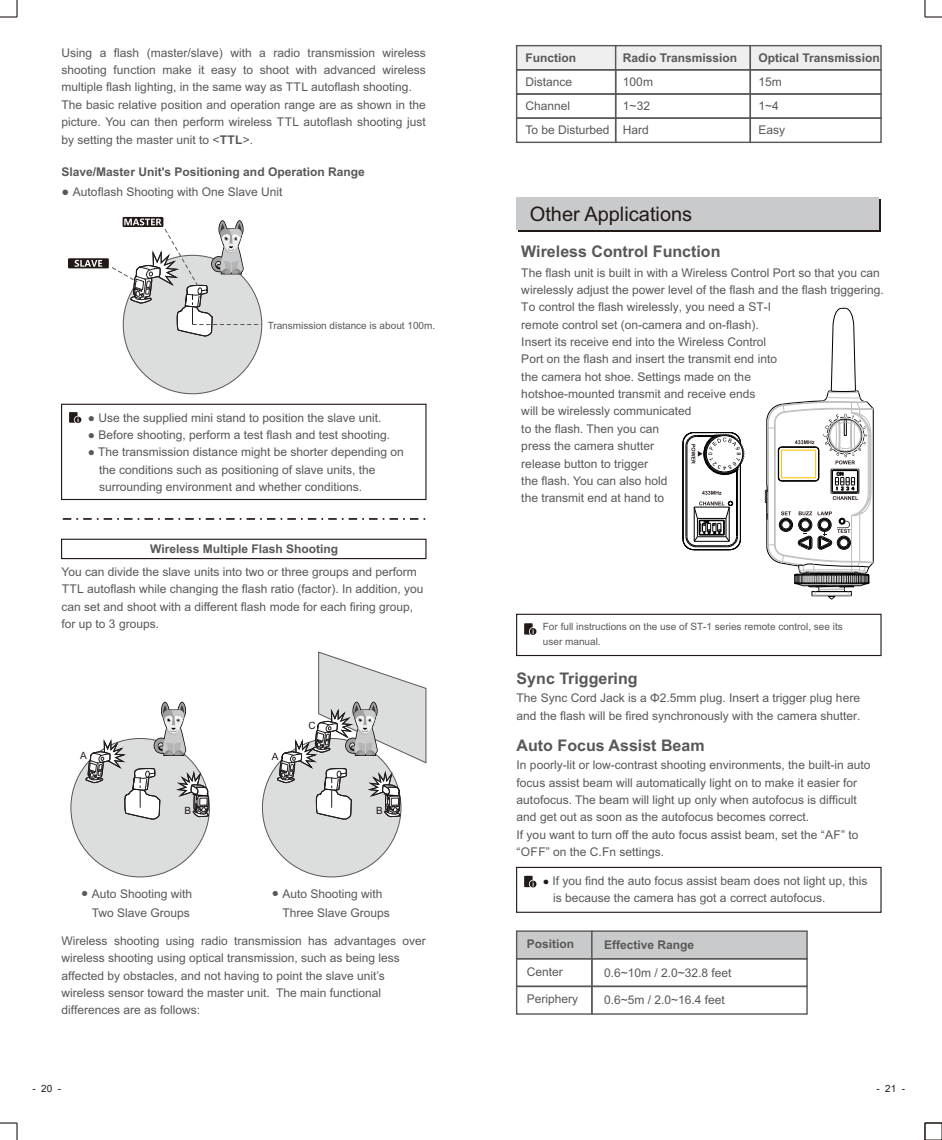
<style>
.page{position:relative;width:942px;height:1140px;background:#fff}
.page>*{position:absolute;margin:0;border:0;box-sizing:border-box;transform-origin:0 0}
.t1{font:20px "Arial";color:#231916}
.t2{font:700 16px "Arial";color:#595857}
.t3{font:12px/17.4px "Arial";color:#595857}
.t4{font:700 12px "Arial";color:#595857}
.t5{font:10px/14.6px "Arial";color:#595857}
.t6{font:10px "Arial";color:#231916}
.s1{font-weight:700}
.s2{font-family:"Microsoft Ya Hei"}
.s3{font-family:"Arial Unicode MS"}
.s4{font-family:"Microsoft Ya Hei";font-size:10px;color:#231916}
</style>
<div class="page">
<svg style="left:0;top:0;width:18px;height:18px"></svg>
<svg style="left:924px;top:0;width:17px;height:18px"></svg>
<svg style="left:0;top:1122px;width:18px;height:18px"></svg>
<svg style="left:924px;top:1122px;width:17px;height:18px"></svg>
<div style="left:123px;top:255px;width:139px;height:139px;background:#dcdddd;border:1px solid #595857;border-radius:50%"></div>
<svg style="left:68px;top:217px;width:194px;height:119px"></svg>
<div style="left:61px;top:404px;width:365px;height:96px;border:1px solid #231916"></div>
<div style="left:69px;top:412px;width:9px;height:11px;background:#231916"></div>
<div style="left:74px;top:416px;width:8px;height:8px;border:2px solid #fff;border-radius:50%"></div>
<svg style="left:75px;top:416px;width:6px;height:7px"></svg>
<div style="left:61px;top:538px;width:365px;height:21px;border:1px solid #231916"></div>
<div style="left:71px;top:738px;width:138px;height:139px;background:#dcdddd;border:1px solid #595857;border-radius:50%"></div>
<svg style="left:85px;top:701px;width:124px;height:118px"></svg>
<div style="left:515px;top:45px;width:101px;height:26px;background:#efeff0;border:1px solid #595857"></div>
<div style="left:515px;top:69px;width:101px;height:26px;border:1px solid #595857"></div>
<div style="left:515px;top:117px;width:101px;height:26px;border:1px solid #595857"></div>
<div style="left:515px;top:93px;width:101px;height:26px;border:1px solid #595857"></div>
<div style="left:614px;top:45px;width:136px;height:26px;background:#efeff0;border:1px solid #595857"></div>
<div style="left:614px;top:69px;width:136px;height:26px;border:1px solid #595857"></div>
<div style="left:614px;top:117px;width:136px;height:26px;border:1px solid #595857"></div>
<div style="left:614px;top:93px;width:136px;height:26px;border:1px solid #595857"></div>
<div style="left:749px;top:45px;width:132px;height:26px;background:#efeff0;border:1px solid #595857"></div>
<div style="left:749px;top:69px;width:132px;height:26px;border:1px solid #595857"></div>
<div style="left:749px;top:117px;width:132px;height:26px;border:1px solid #595857"></div>
<div style="left:749px;top:93px;width:132px;height:26px;border:1px solid #595857"></div>
<div style="left:262px;top:738px;width:139px;height:139px;background:#dcdddd;border:1px solid #595857;border-radius:50%"></div>
<svg style="left:277px;top:651px;width:149px;height:168px"></svg>
<div style="left:518px;top:199px;width:362px;height:33px;background:#231916"></div>
<div style="left:516px;top:197px;width:362px;height:33px;background:#c9cacb"></div>
<div style="left:516px;top:613px;width:365px;height:43px;border:1px solid #231916"></div>
<div style="left:524px;top:623px;width:8px;height:11px;background:#231916"></div>
<div style="left:528px;top:627px;width:9px;height:8px;border:2px solid #fff;border-radius:50%"></div>
<svg style="left:529px;top:628px;width:7px;height:7px"></svg>
<svg style="left:764px;top:308px;width:109px;height:291px"></svg>
<hr style="left:682px;top:443px;width:1px;height:96px;background:#000">
<hr style="left:685px;top:446px;width:1px;height:90px;background:#000">
<hr style="left:686px;top:446px;width:1px;height:90px;background:#000">
<hr style="left:735px;top:471px;width:1px;height:65px;background:#000">
<hr style="left:737px;top:470px;width:1px;height:66px;background:#000">
<hr style="left:739px;top:463px;width:1px;height:76px;background:#000">
<svg style="left:702px;top:491px;width:19px;height:4px"></svg>
<svg style="left:682px;top:501px;width:59px;height:49px"></svg>
<svg style="left:682px;top:432px;width:62px;height:44px"></svg>
<div style="left:516px;top:866px;width:365px;height:46px;border:1px solid #231916"></div>
<div style="left:524px;top:875px;width:8px;height:12px;background:#231916"></div>
<div style="left:528px;top:879px;width:9px;height:9px;border:2px solid #fff;border-radius:50%"></div>
<svg style="left:529px;top:880px;width:7px;height:7px"></svg>
<div style="left:515px;top:958px;width:77px;height:29px;border:1px solid #595857"></div>
<div style="left:515px;top:985px;width:77px;height:29px;border:1px solid #595857"></div>
<div style="left:515px;top:930px;width:77px;height:29px;background:#c9cacb;border:1px solid #595857"></div>
<div style="left:591px;top:958px;width:216px;height:29px;border:1px solid #595857"></div>
<div style="left:591px;top:985px;width:216px;height:29px;border:1px solid #595857"></div>
<div style="left:591px;top:930px;width:216px;height:29px;background:#c9cacb;border:1px solid #595857"></div>
<svg style="left:63px;top:518px;width:363px;height:2px"></svg>
<p class="t3" style="left:62px;top:45px;width:366px">Using a flash (master/slave) with a radio transmission wireless shooting function make it easy to shoot with advanced wireless multiple flash lighting, in the same way as TTL autoflash shooting.<br>The basic relative position and operation range are as shown in the picture. You can then perform wireless TTL autoflash shooting just by setting the master unit to &lt;<span class="s1">TTL</span>&gt;.</p>
<p class="t4" style="left:62px;top:167px;width:304px">Slave/Master Unit's Positioning and Operation Range</p>
<p class="t3" style="left:62px;top:184px;width:222px"><span class="s2">●</span> Autoflash Shooting with One Slave Unit</p>
<p class="t5" style="left:267px;top:319px;width:169px">Transmission distance is about 100m.</p>
<p class="t3" style="left:88px;top:410px;width:295px">● Use the supplied mini stand to position the slave unit.</p>
<p class="t3" style="left:88px;top:427px;width:304px">● Before shooting, perform a test flash and test shooting.</p>
<p class="t3" style="left:99px;top:444px;width:306px;text-indent:-11px">● The transmission distance might be shorter depending on the conditions such as positioning of slave units, the surrounding environment and whether conditions.</p>
<p class="t4" style="left:150px;top:544px;width:189px">Wireless Multiple Flash Shooting</p>
<p class="t3" style="left:62px;top:564px;width:363px">You can divide the slave units into two or three groups and perform TTL autoflash while changing the flash ratio (factor). In addition, you can set and shoot with a different flash mode for each firing group, for up to 3 groups.</p>
<p class="t6" style="left:80px;top:751px;width:8px">A</p>
<p class="t6" style="left:184px;top:806px;width:8px">B</p>
<p class="t6" style="left:272px;top:752px;width:8px">A</p>
<p class="t6" style="left:308px;top:722px;width:9px">C</p>
<p class="t6" style="left:376px;top:806px;width:8px">B</p>
<p class="t3" style="left:81px;top:886px;width:112px;line-height:18.4px;text-align:right"><span class="s3">●</span> Auto Shooting with<br>Two Slave Groups</p>
<p class="t3" style="left:282px;top:886px;width:109px;line-height:18.4px;text-indent:-11px"><span class="s3">●</span> Auto Shooting with<br>Three Slave Groups</p>
<p class="t3" style="left:61px;top:932px;width:366px">Wireless shooting using radio transmission has advantages over wireless shooting using optical transmission, such as being less affected by obstacles, and not having to point the slave unit’s wireless sensor toward the master unit. The main functional differences are as follows:</p>
<p class="t4" style="left:525px;top:53px;width:52px">Function</p>
<p class="t3" style="left:525px;top:71px;width:86px;line-height:24.2px">Distance<br>Channel<br>To be Disturbed</p>
<p class="t4" style="left:622px;top:53px;width:116px">Radio Transmission</p>
<p class="t3" style="left:622px;top:71px;width:32px;line-height:24.2px">100m<br>1~32<br>Hard</p>
<p class="t4" style="left:758px;top:53px;width:123px">Optical Transmission</p>
<p class="t3" style="left:758px;top:71px;width:28px;line-height:24.2px">15m<br>1~4<br>Easy</p>
<h1 class="t1" style="left:529px;top:206px;width:164px">Other Applications</h1>
<h2 class="t2" style="left:521px;top:245px;width:200px">Wireless Control Function</h2>
<p class="t3" style="left:521px;top:265px;width:364px">The flash unit is built in with a Wireless Control Port so that you can wirelessly adjust the power level of the flash and the flash triggering.<br>To control the flash wirelessly, you need a ST-I<br>remote control set (on-camera and on-flash).<br>Insert its receive end into the Wireless Control<br>Port on the flash and insert the transmit end into<br>the camera hot shoe. Settings made on the<br>hotshoe-mounted transmit and receive ends<br>will be wirelessly communicated<br>to the flash. Then you can<br>press the camera shutter<br>release button to trigger<br>the flash. You can also hold<br>the transmit end at hand to</p>
<p class="t5" style="left:542px;top:620px;width:301px">For full instructions on the use of ST-1 series remote control, see its user manual.</p>
<h2 class="t2" style="left:516px;top:672px;width:122px">Sync Triggering</h2>
<p class="t3" style="left:516px;top:690px;width:345px">The Sync Cord Jack is a Φ2.5mm plug. Insert a trigger plug here and the flash will be fired synchronously with the camera shutter.</p>
<h2 class="t2" style="left:516px;top:739px;width:189px">Auto Focus Assist Beam</h2>
<p class="t3" style="left:516px;top:757px;width:355px">In poorly-lit or low-contrast shooting environments, the built-in auto focus assist beam will automatically light on to make it easier for autofocus. The beam will light up only when autofocus is difficult and get out as soon as the autofocus becomes correct.<br>If you want to turn off the auto focus assist beam, set the “AF” to “OFF” on the C.Fn settings.</p>
<p class="t3" style="left:553px;top:872px;width:316px;text-indent:-10px"><span class="s4">●</span> If you find the auto focus assist beam does not light up, this is because the camera has got a correct autofocus.</p>
<p class="t4" style="left:526px;top:939px;width:49px">Position</p>
<p class="t3" style="left:526px;top:963px;width:38px">Center</p>
<p class="t3" style="left:526px;top:991px;width:53px">Periphery</p>
<p class="t4" style="left:604px;top:940px;width:92px">Effective Range</p>
<p class="t3" style="left:604px;top:965px;width:129px">0.6~10m / 2.0~32.8 feet</p>
<p class="t3" style="left:604px;top:992px;width:122px">0.6~5m / 2.0~16.4 feet</p>
<p class="t6" style="left:32px;top:1084px;width:30px">- 20 -</p>
<p class="t6" style="left:876px;top:1084px;width:30px">- 21 -</p>
</div>
